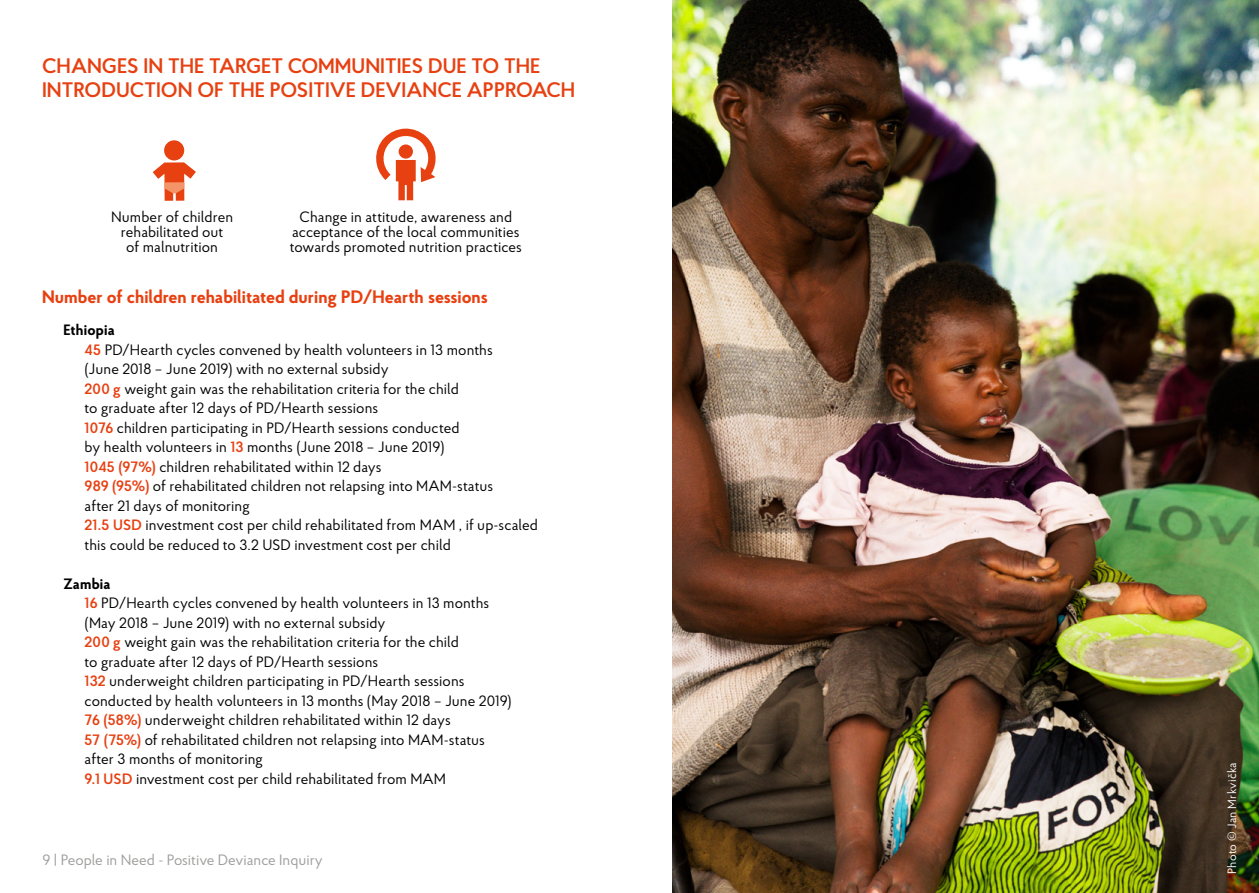
<style>
.page{position:relative;width:1259px;height:893px;background:#fff}
.page>*{position:absolute;margin:0;border:0;box-sizing:border-box;transform-origin:0 0}
.t1{font:600 21px/24px "Proba Pro";color:#e74011}
.t2{font:700 18px "Proba Pro";color:#e74011}
.t3{font:15px/19.5px "Proba Pro";color:#000}
.t4{font:15px "Proba Pro";color:#9d9d9c}
.t5{font:12px "Proba Pro";letter-spacing:.01em;color:#fff}
.s1{font-weight:700}
.s2{font-weight:600;color:#e74011}
</style>
<div class="page">
<div style="left:164px;top:140px;width:20px;height:21px;background:#e74011;border-radius:50%"></div>
<svg style="left:153px;top:162px;width:43px;height:39px"></svg>
<svg style="left:376px;top:128px;width:60px;height:72px"></svg>
<img style="left:672px;top:0;width:587px;height:893px">
<h1 class="t1" style="left:42px;top:53px;width:534px">CHANGES IN THE TARGET COMMUNITIES DUE TO THE<br>INTRODUCTION OF THE POSITIVE DEVIANCE APPROACH</h1>
<p class="t3" style="left:111px;top:209px;width:124px;line-height:15px;text-align:center">Number of children rehabilitated out<br>of malnutrition</p>
<p class="t3" style="left:290px;top:209px;width:234px;line-height:15px;text-align:center">Change in attitude, awareness and acceptance of the local communities towards promoted nutrition practices</p>
<p class="t2" style="left:42px;top:284px;width:447px">Number of children rehabilitated during PD/Hearth sessions</p>
<p class="t3" style="left:85px;top:320px;width:455px;text-indent:-21px"><span class="s1">Ethiopia<br></span><span class="s2">45</span> PD/Hearth cycles convened by health volunteers in 13 months<br>(June 2018 – June 2019) with no external subsidy<br><span class="s2">200 g</span> weight gain was the rehabilitation criteria for the child<br>to graduate after 12 days of PD/Hearth sessions<br><span class="s2">1076</span> children participating in PD/Hearth sessions conducted<br>by health volunteers in <span class="s2">13</span> months (June 2018 – June 2019)<br><span class="s2">1045 (97%)</span> children rehabilitated within 12 days<br><span class="s2">989 (95%)</span> of rehabilitated children not relapsing into MAM-status<br>after 21 days of monitoring<br><span class="s2">21.5 USD</span> investment cost per child rehabilitated from MAM , if up-scaled this could be reduced to 3.2 USD investment cost per child</p>
<p class="t3" style="left:85px;top:573px;width:428px;text-indent:-21px"><span class="s1">Zambia<br></span><span class="s2">16</span> PD/Hearth cycles convened by health volunteers in 13 months (May 2018 – June 2019) with no external subsidy<br><span class="s2">200 g</span> weight gain was the rehabilitation criteria for the child<br>to graduate after 12 days of PD/Hearth sessions<br><span class="s2">132</span> underweight children participating in PD/Hearth sessions conducted by health volunteers in 13 months (May 2018 – June 2019)<br><span class="s2">76 (58%)</span> underweight children rehabilitated within 12 days<br><span class="s2">57 (75%)</span> of rehabilitated children not relapsing into MAM-status after 3 months of monitoring<br><span class="s2">9.1 USD</span> investment cost per child rehabilitated from MAM</p>
<p class="t4" style="left:43px;top:850px;width:282px">9 | People in Need - Positive Deviance Inquiry</p>
<p class="t5" style="left:1224px;top:874px;width:113px;rotate:-90deg">Photo © Jan Mrkvička</p>
</div>
